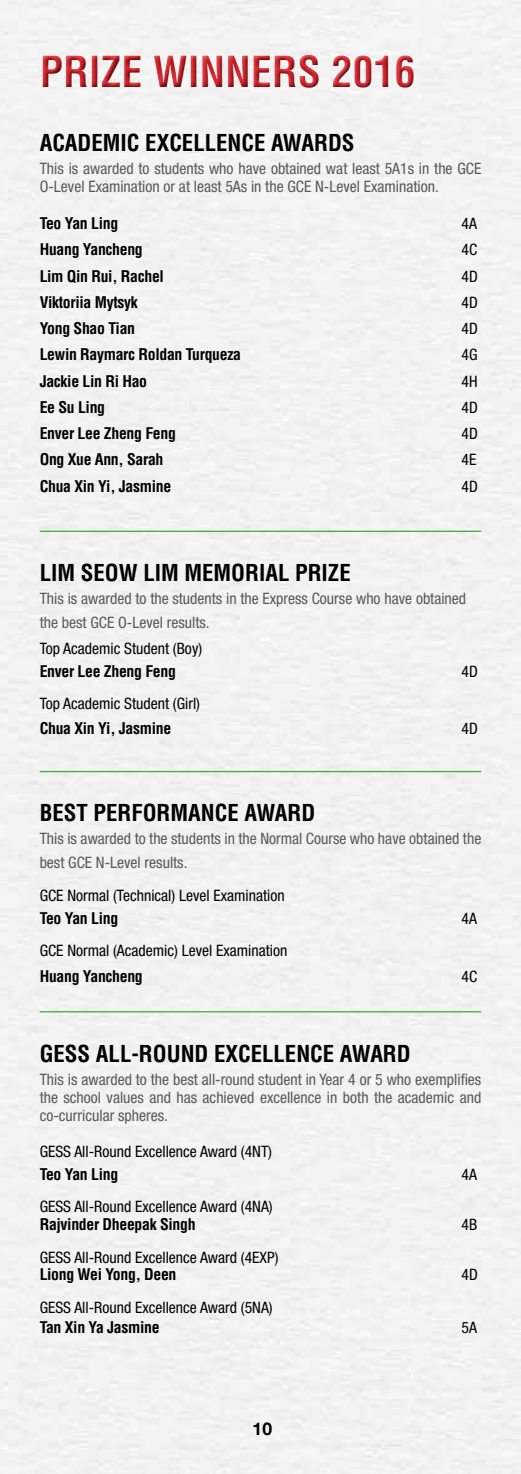
<style>
.page{position:relative;width:521px;height:1474px;background:#fff}
.page>*{position:absolute;margin:0;border:0;box-sizing:border-box;transform-origin:0 0}
.t1{font:700 condensed 42px "Helvetica";color:#d2232a}
.t2{font:700 condensed 22.75px "Helvetica";color:#000}
.t3{font:700 17.5px "Helvetica Neue";color:#000}
.t4{font:condensed 15.75px/18px "Helvetica Neue LT Std";color:#58595b}
.t5{font:condensed 15.75px "Helvetica Neue LT Std";color:#000}
.t6{font:700 condensed 15.75px "Helvetica";letter-spacing:-.02em;color:#000}
</style>
<div class="page">
<div style="left:37px;top:50px;width:379px;height:40px;background:#f3f3f3"></div>
<svg style="left:39px;top:53px;width:380px;height:40px"></svg>
<hr style="left:40px;top:530px;width:441px;height:2px;background:#41ad49">
<hr style="left:40px;top:771px;width:441px;height:1px;background:#41ad49">
<hr style="left:40px;top:1011px;width:441px;height:1px;background:#41ad49">
<h1 class="t1" style="left:40px;top:45px;width:377px">PRIZE WINNERS 2016</h1>
<h2 class="t2" style="left:40px;top:128px;width:316px">ACADEMIC EXCELLENCE AWARDS</h2>
<p class="t4" style="left:40px;top:159px;width:443px">This is awarded to students who have obtained wat least 5A1s in the GCE<br>O-Level Examination or at least 5As in the GCE N-Level Examination.</p>
<p class="t6" style="left:40px;top:213px;width:80px">Teo Yan Ling</p>
<p class="t5" style="left:461px;top:214px;width:17px">4A</p>
<p class="t6" style="left:40px;top:240px;width:105px">Huang Yancheng</p>
<p class="t5" style="left:461px;top:240px;width:17px">4C</p>
<p class="t6" style="left:40px;top:266px;width:126px">Lim Qin Rui, Rachel</p>
<p class="t5" style="left:461px;top:267px;width:18px">4D</p>
<p class="t6" style="left:40px;top:292px;width:100px">Viktoriia Mytsyk</p>
<p class="t5" style="left:461px;top:293px;width:18px">4D</p>
<p class="t6" style="left:40px;top:318px;width:97px">Yong Shao Tian</p>
<p class="t5" style="left:461px;top:319px;width:18px">4D</p>
<p class="t6" style="left:40px;top:345px;width:203px">Lewin Raymarc Roldan Turqueza</p>
<p class="t5" style="left:461px;top:345px;width:18px">4G</p>
<p class="t6" style="left:40px;top:371px;width:109px">Jackie Lin Ri Hao</p>
<p class="t5" style="left:461px;top:372px;width:18px">4H</p>
<p class="t6" style="left:40px;top:397px;width:67px">Ee Su Ling</p>
<p class="t5" style="left:461px;top:398px;width:18px">4D</p>
<p class="t6" style="left:40px;top:423px;width:138px">Enver Lee Zheng Feng</p>
<p class="t5" style="left:461px;top:424px;width:18px">4D</p>
<p class="t6" style="left:40px;top:450px;width:125px">Ong Xue Ann, Sarah</p>
<p class="t5" style="left:461px;top:450px;width:16px">4E</p>
<p class="t6" style="left:40px;top:476px;width:133px">Chua Xin Yi, Jasmine</p>
<p class="t5" style="left:461px;top:477px;width:18px">4D</p>
<h2 class="t2" style="left:40px;top:558px;width:312px">LIM SEOW LIM MEMORIAL PRIZE</h2>
<p class="t4" style="left:40px;top:586px;width:428px;line-height:24.2px">This is awarded to the students in the Express Course who have obtained the best GCE O-Level results.</p>
<p class="t5" style="left:40px;top:639px;width:164px">Top Academic Student (Boy)</p>
<p class="t6" style="left:40px;top:661px;width:138px">Enver Lee Zheng Feng</p>
<p class="t5" style="left:461px;top:662px;width:18px">4D</p>
<p class="t5" style="left:40px;top:694px;width:162px">Top Academic Student (Girl)</p>
<p class="t6" style="left:40px;top:718px;width:133px">Chua Xin Yi, Jasmine</p>
<p class="t5" style="left:461px;top:719px;width:18px">4D</p>
<h2 class="t2" style="left:40px;top:798px;width:277px">BEST PERFORMANCE AWARD</h2>
<p class="t4" style="left:40px;top:826px;width:443px;line-height:24.2px">This is awarded to the students in the Normal Course who have obtained the best GCE N-Level results.</p>
<p class="t5" style="left:40px;top:886px;width:247px">GCE Normal (Technical) Level Examination</p>
<p class="t6" style="left:40px;top:908px;width:80px">Teo Yan Ling</p>
<p class="t5" style="left:461px;top:909px;width:17px">4A</p>
<p class="t5" style="left:40px;top:941px;width:249px">GCE Normal (Academic) Level Examination</p>
<p class="t6" style="left:40px;top:965px;width:105px">Huang Yancheng</p>
<p class="t5" style="left:461px;top:966px;width:17px">4C</p>
<h2 class="t2" style="left:40px;top:1039px;width:373px">GESS ALL-ROUND EXCELLENCE AWARD</h2>
<p class="t4" style="left:40px;top:1070px;width:443px;text-align:justify">This is awarded to the best all-round student in Year 4 or 5 who exemplifies the school values and has achieved excellence in both the academic and co-curricular spheres.</p>
<p class="t5" style="left:40px;top:1142px;width:234px">GESS All-Round Excellence Award (4NT)</p>
<p class="t6" style="left:40px;top:1164px;width:80px">Teo Yan Ling</p>
<p class="t5" style="left:461px;top:1165px;width:17px">4A</p>
<p class="t5" style="left:40px;top:1197px;width:234px">GESS All-Round Excellence Award (4NA)</p>
<p class="t6" style="left:40px;top:1214px;width:157px">Rajvinder Dheepak Singh</p>
<p class="t5" style="left:461px;top:1215px;width:17px">4B</p>
<p class="t5" style="left:40px;top:1247px;width:240px">GESS All-Round Excellence Award (4EXP)</p>
<p class="t6" style="left:40px;top:1264px;width:138px">Liong Wei Yong, Deen</p>
<p class="t5" style="left:461px;top:1265px;width:18px">4D</p>
<p class="t5" style="left:40px;top:1298px;width:234px">GESS All-Round Excellence Award (5NA)</p>
<p class="t6" style="left:40px;top:1317px;width:121px">Tan Xin Ya Jasmine</p>
<p class="t5" style="left:461px;top:1318px;width:17px">5A</p>
<p class="t3" style="left:252px;top:1414px;width:21px">10</p>
</div>
